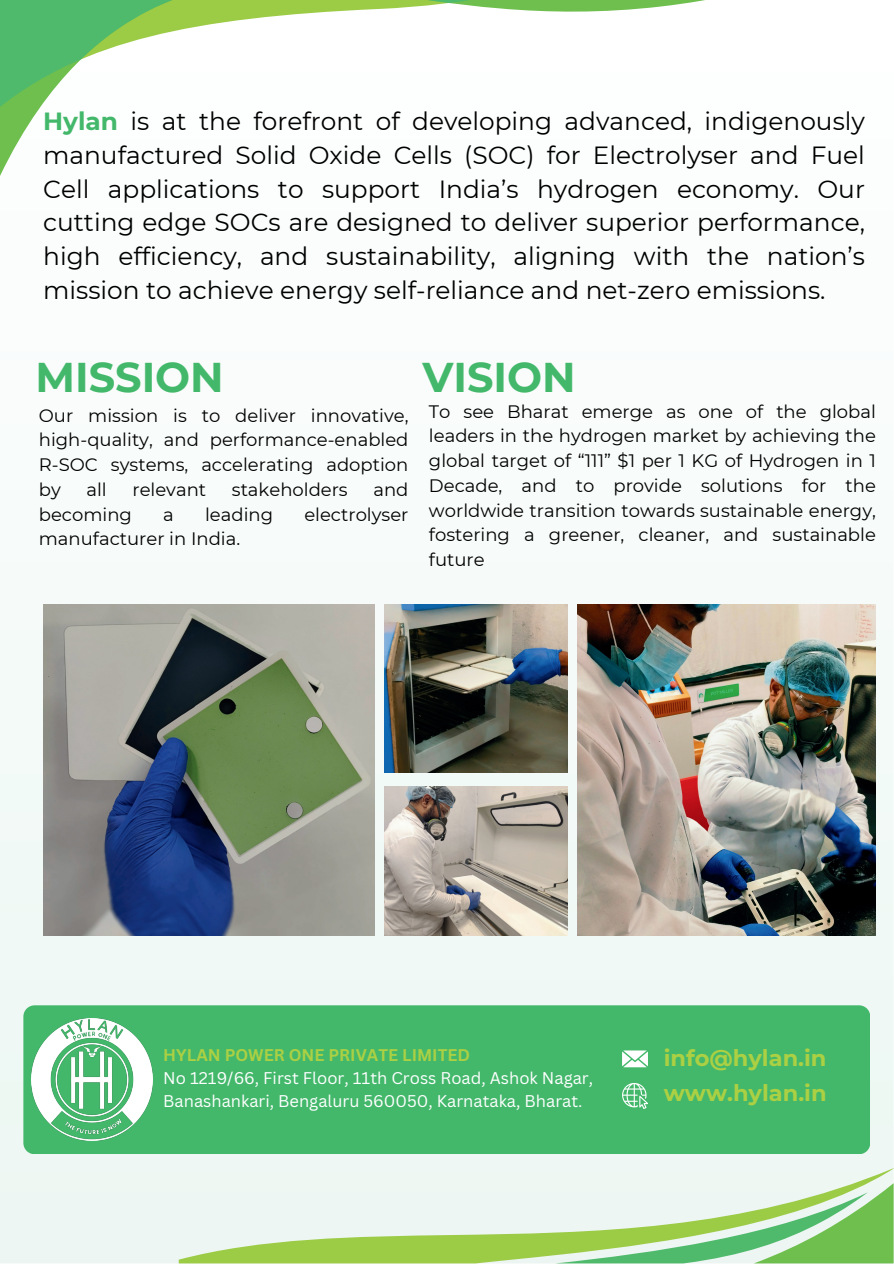
<style>
.page{position:relative;width:894px;height:1264px;background:#fff}
.page>*{position:absolute;margin:0;border:0;box-sizing:border-box;transform-origin:0 0}
.t1{font:700 41.4px "Montserrat";color:#43b86b}
.t2{font:24.75px/33.8px "Montserrat";color:#000;text-align:justify}
.t3{font:700 22.5px/34.8px "Montserrat";color:#acd043}
.t4{font:18px/24.8px "Montserrat";color:#000;text-align:justify}
.t5{font:16.5px/22.5px "Canva Sans";color:#fff}
.t6{font:700 16.5px "Canva Sans";color:#acd043}
.s1{font-weight:700;color:#43b86b}
</style>
<div class="page">
<div style="left:0;top:604px;width:893px;height:659px;background:#f0f9f5"></div>
<div style="left:23px;top:1005px;width:846px;height:149px;background:#43b86b"></div>
<img style="left:31px;top:1018px;width:122px;height:121px">
<svg style="left:622px;top:1050px;width:25px;height:17px"></svg>
<svg style="left:622px;top:1082px;width:25px;height:26px"></svg>
<img style="left:43px;top:604px;width:332px;height:331px">
<img style="left:384px;top:604px;width:183px;height:169px">
<img style="left:384px;top:787px;width:183px;height:148px">
<img style="left:577px;top:604px;width:298px;height:331px">
<svg style="left:0;top:0;width:705px;height:176px"></svg>
<svg style="left:0;top:0;width:647px;height:107px"></svg>
<svg style="left:179px;top:1168px;width:714px;height:95px;fill:#edf6f2"></svg>
<svg style="left:555px;top:1183px;width:338px;height:80px"></svg>
<p class="t2" style="left:43px;top:103px;width:823px"><span class="s1">Hylan</span> is at the forefront of developing advanced, indigenously manufactured Solid Oxide Cells (SOC) for Electrolyser and Fuel Cell applications to support India’s hydrogen economy. Our cutting edge SOCs are designed to deliver superior performance, high efficiency, and sustainability, aligning with the nation’s mission to achieve energy self-reliance and net-zero emissions.</p>
<h1 class="t1" style="left:35px;top:347px;width:190px">MISSION</h1>
<p class="t4" style="left:39px;top:402px;width:371px">Our mission is to deliver innovative, high-quality, and performance-enabled R-SOC systems, accelerating adoption by</p>
<p class="t4" style="left:86px;top:476px;width:22px">all</p>
<p class="t4" style="left:132px;top:476px;width:75px">relevant</p>
<p class="t4" style="left:232px;top:476px;width:117px">stakeholders</p>
<p class="t4" style="left:373px;top:476px;width:37px">and</p>
<p class="t4" style="left:39px;top:501px;width:94px">becoming</p>
<p class="t4" style="left:163px;top:501px;width:12px">a</p>
<p class="t4" style="left:205px;top:501px;width:69px">leading</p>
<p class="t4" style="left:304px;top:501px;width:106px">electrolyser</p>
<p class="t4" style="left:39px;top:526px;width:203px">manufacturer in India.</p>
<h1 class="t1" style="left:422px;top:347px;width:155px">VISION</h1>
<p class="t4" style="left:429px;top:398px;width:448px">To see Bharat emerge as one of the global leaders in the hydrogen market by achieving the global target of “111” $1 per 1 KG of Hydrogen in 1<br>Decade, and to provide solutions for the worldwide transition towards sustainable energy, fostering a greener, cleaner, and sustainable future</p>
<p class="t6" style="left:163px;top:1045px;width:308px">HYLAN POWER ONE PRIVATE LIMITED</p>
<p class="t5" style="left:163px;top:1066px;width:431px">No 1219/66, First Floor, 11th Cross Road, Ashok Nagar,<br>Banashankari, Bengaluru 560050, Karnataka, Bharat.</p>
<p class="t3" style="left:663px;top:1039px;width:164px">info@hylan.in www.hylan.in</p>
</div>
